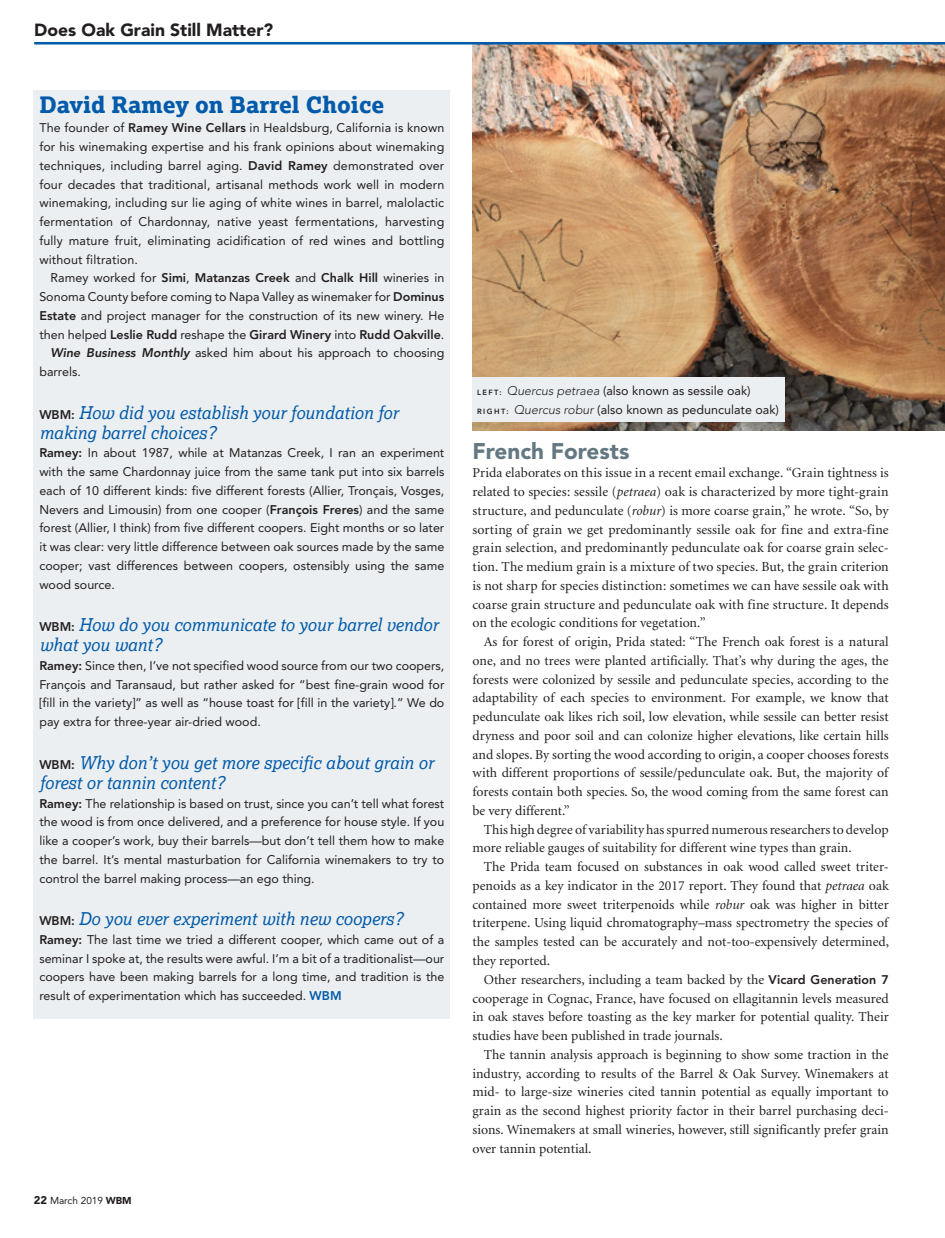
<style>
.page{position:relative;width:945px;height:1238px;background:#fff}
.page>*{position:absolute;margin:0;border:0;box-sizing:border-box;transform-origin:0 0}
.Subhead-Large{font:800 22.5px "Lexia";color:#015aaa}
.Subhead-Large-2{font:900 22.5px "Avenir";color:#647882}
.Text_Question{font:italic 17.5px/20px "Lexia";color:#015aaa}
.Running_Head{font:900 17.5px "Avenir";color:#231f20}
.Text{font:13.75px/18.8px "Minion";color:#231f20;text-align:justify}
.Text-1st-Para{font:13.75px/18.8px "Minion";letter-spacing:-.005em;color:#231f20;text-align:justify}
.Sidebar-Text-1st-Par{font:12.5px/18.8px "Avenir";color:#231f20;text-align:justify}
.Sidebar-Text{font:12.5px/18.8px "Avenir";color:#231f20;text-align:justify}
.t1{font:10px "Avenir";color:#231f20}
.s1{font-weight:800}
.s2{font-weight:800;font-style:italic}
.s3{font-family:"Avenir";font-weight:800;font-style:normal;font-size:12.5px;color:#231f20}
.s4{font-weight:800;color:#015aaa}
.s5{font-weight:900;font-size:11.25px}
.s6{font-weight:900}
.s7{font-weight:800;font-size:7.5px}
.s8{font-weight:300;font-style:italic}
.s9{font-style:italic}
.s10{font-family:"Avenir";font-weight:800;font-size:12.5px}
</style>
<div class="page">
<img style="left:472px;top:44px;width:473px;height:387px">
<div style="left:472px;top:378px;width:313px;height:44px;background:#ebeff1"></div>
<hr style="left:34px;top:42px;width:911px;height:2px;background:#015aaa">
<div style="left:34px;top:90px;width:416px;height:928px;background:#ebeff1"></div>
<p class="Running_Head" style="left:34px;top:20px;width:241px">Does Oak Grain Still Matter?</p>
<p class="Subhead-Large" style="left:39px;top:91px;width:346px">David Ramey on Barrel Choice</p>
<p class="Sidebar-Text-1st-Par" style="left:39px;top:119px;width:407px">The founder of <span class="s1">Ramey Wine Cellars</span> in Healdsburg, California is known for his winemaking expertise and his frank opinions about winemaking techniques, including barrel aging. <span class="s1">David Ramey</span> demonstrated over four decades that traditional, artisanal methods work well in modern winemaking, including sur lie aging of white wines in barrel, malolactic fermentation of Chardonnay, native yeast fermentations, harvesting fully mature fruit, eliminating acidification of red wines and bottling without filtration.</p>
<p class="Sidebar-Text" style="left:39px;top:269px;width:407px;text-indent:11px">Ramey worked for <span class="s1">Simi</span>, <span class="s1">Matanzas Creek</span> and <span class="s1">Chalk Hill</span> wineries in Sonoma County before coming to Napa Valley as winemaker for <span class="s1">Dominus Estate</span> and project manager for the construction of its new winery. He then helped <span class="s1">Leslie Rudd</span> reshape the <span class="s1">Girard Winery</span> into <span class="s1">Rudd Oakville</span>.</p>
<p class="Sidebar-Text" style="left:39px;top:344px;width:407px;text-indent:11px"><span class="s2">Wine Business Monthly</span> asked him about his approach to choosing barrels.</p>
<p class="Text_Question" style="left:39px;top:402px;width:360px"><span class="s3">WBM:</span> How did you establish your foundation for making barrel choices?</p>
<p class="Sidebar-Text-1st-Par" style="left:39px;top:444px;width:407px"><span class="s1">Ramey:</span> In about 1987, while at Matanzas Creek, I ran an experiment with the same Chardonnay juice from the same tank put into six barrels each of 10 different kinds: five different forests (Allier, Tronçais, Vosges, Nevers and Limousin) from one cooper (<span class="s1">François Freres</span>) and the same forest (Allier, I think) from five different coopers. Eight months or so later it was clear: very little difference between oak sources made by the same cooper; vast differences between coopers, ostensibly using the same wood source.</p>
<p class="Text_Question" style="left:39px;top:614px;width:401px"><span class="s3">WBM:</span> How do you communicate to your barrel vendor what you want?</p>
<p class="Sidebar-Text-1st-Par" style="left:39px;top:656px;width:407px"><span class="s1">Ramey:</span> Since then, I’ve not specified wood source from our two coopers, François and Taransaud, but rather asked for “best fine-grain wood for [fill in the variety]” as well as “house toast for [fill in the variety].” We do pay extra for three-year air-dried wood.</p>
<p class="Text_Question" style="left:39px;top:752px;width:396px"><span class="s3">WBM:</span> Why don’t you get more specific about grain or forest or tannin content?</p>
<p class="Sidebar-Text-1st-Par" style="left:39px;top:794px;width:407px"><span class="s1">Ramey:</span> The relationship is based on trust, since you can’t tell what forest the wood is from once delivered, and a preference for house style. If you like a cooper’s work, buy their barrels—but don’t tell them how to make the barrel. It’s mental masturbation for California winemakers to try to control the barrel making process—an ego thing.</p>
<p class="Text_Question" style="left:39px;top:908px;width:365px"><span class="s3">WBM:</span> Do you ever experiment with new coopers?</p>
<p class="Sidebar-Text-1st-Par" style="left:39px;top:930px;width:407px"><span class="s1">Ramey:</span> The last time we tried a different cooper, which came out of a seminar I spoke at, the results were awful. I’m a bit of a traditionalist—our coopers have been making barrels for a long time, and tradition is the result of experimentation which has succeeded. <span class="s4">WBM</span></p>
<p class="t1" style="left:34px;top:1194px;width:99px"><span class="s5">22</span> March 2019 <span class="s6">WBM</span></p>
<p class="Sidebar-Text-1st-Par" style="left:477px;top:382px;width:275px"><span class="s7">L E F T:</span> <span class="s8">Quercus petraea</span> (also known as sessile oak)</p>
<p class="Sidebar-Text-1st-Par" style="left:477px;top:400px;width:304px"><span class="s7">R I G H T:</span> <span class="s8">Quercus robur</span> (also known as pedunculate oak)</p>
<p class="Subhead-Large-2" style="left:472px;top:437px;width:159px">French Forests</p>
<p class="Text-1st-Para" style="left:472px;top:464px;width:418px">Prida elaborates on this issue in a recent email exchange. “Grain tightness is related to species: sessile (<span class="s9">petraea</span>) oak is characterized by more tight-grain structure, and pedunculate (<span class="s9">robur</span>) is more coarse grain,” he wrote. “So, by sorting of grain we get predominantly sessile oak for fine and extra-fine grain selection, and predominantly pedunculate oak for coarse grain selec&shy;tion. The medium grain is a mixture of two species. But, the grain criterion is not sharp for species distinction: sometimes we can have sessile oak with coarse grain structure and pedunculate oak with fine structure. It depends on the ecologic conditions for vegetation.”</p>
<p class="Text" style="left:472px;top:633px;width:418px;text-indent:11px">As for forest of origin, Prida stated: “The French oak forest is a natural one, and no trees were planted artificially. That’s why during the ages, the forests were colonized by sessile and pedunculate species, according to the adaptability of each species to environment. For example, we know that pedunculate oak likes rich soil, low elevation, while sessile can better resist dryness and poor soil and can colonize higher elevations, like certain hills and slopes. By sorting the wood according to origin, a cooper chooses forests with different proportions of sessile/pedunculate oak. But, the majority of forests contain both species. So, the wood coming from the same forest can be very different.”</p>
<p class="Text" style="left:472px;top:820px;width:418px;text-indent:11px">This high degree of variability has spurred numerous researchers to develop more reliable gauges of suitability for different wine types than grain.</p>
<p class="Text" style="left:472px;top:858px;width:418px;text-indent:11px">The Prida team focused on substances in oak wood called sweet triter&shy;penoids as a key indicator in the 2017 report. They found that <span class="s9">petraea</span> oak contained more sweet triterpenoids while <span class="s9">robur</span> oak was higher in bitter triterpene. Using liquid chromatography–mass spectrometry the species of the samples tested can be accurately and not-too-expensively determined, they reported.</p>
<p class="Text" style="left:472px;top:970px;width:418px;text-indent:11px">Other researchers, including a team backed by the <span class="s10">Vicard Generation 7 </span>cooperage in Cognac, France, have focused on ellagitannin levels measured in oak staves before toasting as the key marker for potential quality. Their studies have been published in trade journals.</p>
<p class="Text" style="left:472px;top:1045px;width:418px;text-indent:11px">The tannin analysis approach is beginning to show some traction in the industry, according to results of the Barrel &amp; Oak Survey. Winemakers at mid- to large-size wineries cited tannin potential as equally important to grain as the second highest priority factor in their barrel purchasing deci&shy;sions. Winemakers at small wineries, however, still significantly prefer grain over tannin potential.</p>
</div>
